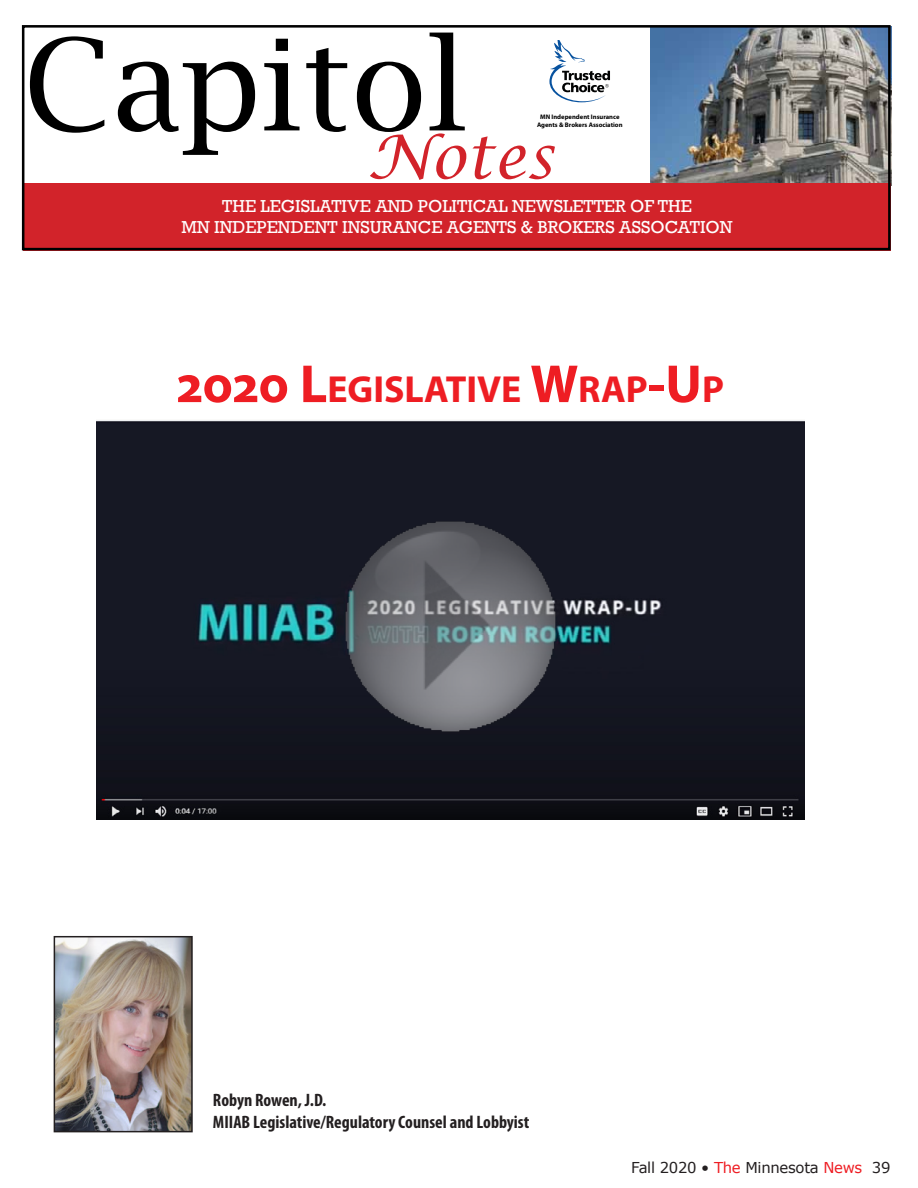
<style>
.page{position:relative;width:918px;height:1188px;background:#fff}
.page>*{position:absolute;margin:0;border:0;box-sizing:border-box;transform-origin:0 0}
.t1{font:126.9px "Lucida Bright";color:#000}
.Contributor{font:700 37.8px "Myriad Pro";color:#ee1d23}
.Contributor-2{font:700 condensed 18px "Myriad Pro";color:#231f20}
.t2{font:17.7px/21.3px "Rockwell";color:#fff;text-align:center}
.t3{font:15px "Verdana";letter-spacing:-.02em;color:#231f20}
.t4{font:700 6.6px/7.9px "Myriad Pro";color:#000;text-align:center}
.s1{font-size:54px}
.s2{color:#ee1d23}
</style>
<div class="page">
<img style="left:57px;top:939px;width:133px;height:190px">
<div style="left:54px;top:936px;width:139px;height:196px;border:2px solid #231f20"></div>
<img style="left:651px;top:29px;width:236px;height:154px">
<div style="left:23px;top:183px;width:868px;height:67px;background:#d2232a"></div>
<div style="left:22px;top:25px;width:869px;height:225px;border:3px solid #000"></div>
<svg style="left:549px;top:41px;width:61px;height:61px"></svg>
<img style="left:96px;top:420px;width:708px;height:399px">
<img style="left:150px;top:420px;width:600px;height:400px">
<h1 class="t1" style="left:23px;top:13px;width:532px">Capitol<sub>Notes</sub></h1>
<p class="t2" style="left:181px;top:196px;width:553px">THE LEGISLATIVE AND POLITICAL NEWSLETTER OF THE<br>MN INDEPENDENT INSURANCE AGENTS &amp; BROKERS ASSOCATION</p>
<p class="t4" style="left:537px;top:112px;width:87px">MN Independent Insurance<br>Agents &amp; Brokers Association</p>
<p class="Contributor" style="left:177px;top:365px;width:545px"><span class="s1">2020 L</span>EGISLATIVE <span class="s1">W</span>RAP<span class="s1">-U</span> P</p>
<p class="Contributor-2" style="left:213px;top:1089px;width:115px">Robyn Rowen, J.D.</p>
<p class="Contributor-2" style="left:213px;top:1111px;width:318px">MIIAB Legislative/Regulatory Counsel and Lobbyist</p>
<p class="t3" style="left:631px;top:1157px;width:261px">Fall 2020 • <span class="s2">The</span> Minnesota <span class="s2">News</span> 39</p>
</div>
